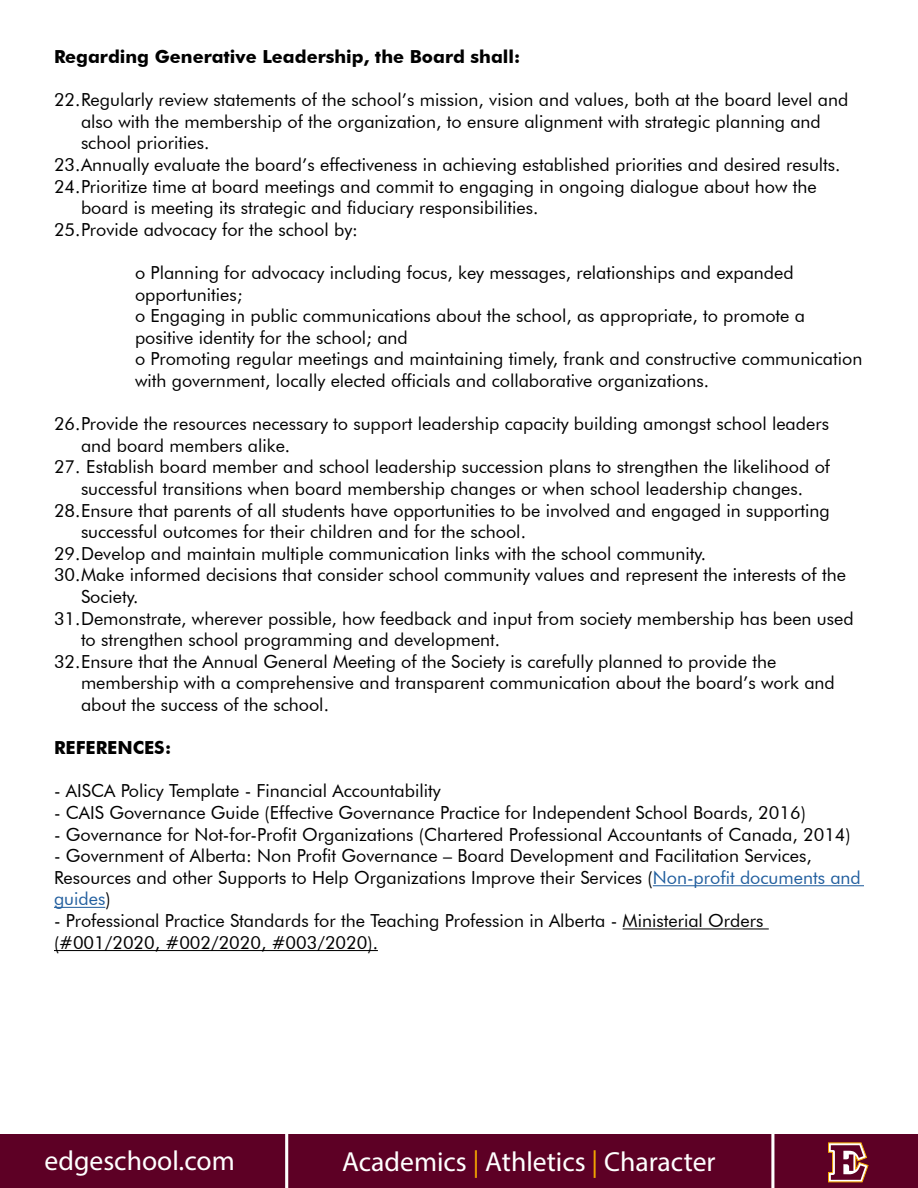
<style>
.page{position:relative;width:918px;height:1188px;background:#fff}
.page>*{position:absolute;margin:0;border:0;box-sizing:border-box;transform-origin:0 0}
.t1{font:27.6px "Myriad Pro";color:#fff}
.t2{font:18px/21.6px "Futura BT";color:#000}
.t3{font:700 18px "Futura BT";color:#000}
.s1{color:#215e9e}
.s2{color:#f4a700}
</style>
<div class="page">
<div style="left:0;top:1135px;width:918px;height:53px;background:#5d0025"></div>
<svg style="left:828px;top:1142px;width:41px;height:40px"></svg>
<hr style="left:285px;top:1130px;width:3px;height:58px;background:#fff">
<hr style="left:771px;top:1130px;width:3px;height:58px;background:#fff">
<hr style="left:653px;top:885px;width:211px;height:1px;background:#215e9e">
<hr style="left:54px;top:907px;width:51px;height:1px;background:#215e9e">
<hr style="left:623px;top:928px;width:146px;height:1px;background:#000">
<hr style="left:54px;top:950px;width:324px;height:1px;background:#000">
<p class="t3" style="left:54px;top:49px;width:468px">Regarding Generative Leadership, the Board shall:</p>
<p class="t2" style="left:81px;top:91px;width:769px;text-indent:-27px">22. Regularly review statements of the school’s mission, vision and values, both at the board level and also with the membership of the organization, to ensure alignment with strategic planning and school priorities.</p>
<p class="t2" style="left:54px;top:155px;width:788px">23. Annually evaluate the board’s effectiveness in achieving established priorities and desired results.</p>
<p class="t2" style="left:81px;top:177px;width:737px;text-indent:-27px">24. Prioritize time at board meetings and commit to engaging in ongoing dialogue about how the board is meeting its strategic and fiduciary responsibilities.</p>
<p class="t2" style="left:54px;top:220px;width:306px">25. Provide advocacy for the school by:</p>
<p class="t2" style="left:135px;top:263px;width:729px">o Planning for advocacy including focus, key messages, relationships and expanded opportunities;<br>o Engaging in public communications about the school, as appropriate, to promote a positive identity for the school; and<br>o Promoting regular meetings and maintaining timely, frank and constructive communication with government, locally elected officials and collaborative organizations.</p>
<p class="t2" style="left:81px;top:415px;width:750px;text-indent:-27px">26. Provide the resources necessary to support leadership capacity building amongst school leaders and board members alike.</p>
<p class="t2" style="left:54px;top:458px;width:778px;text-align:center">27. Establish board member and school leadership succession plans to strengthen the likelihood of successful transitions when board membership changes or when school leadership changes.</p>
<p class="t2" style="left:81px;top:501px;width:750px;text-indent:-27px">28. Ensure that parents of all students have opportunities to be involved and engaged in supporting successful outcomes for their children and for the school.</p>
<p class="t2" style="left:54px;top:544px;width:654px">29. Develop and maintain multiple communication links with the school community.</p>
<p class="t2" style="left:81px;top:566px;width:767px;text-indent:-27px">30. Make informed decisions that consider school community values and represent the interests of the<br>Society.</p>
<p class="t2" style="left:81px;top:609px;width:774px;text-indent:-27px">31. Demonstrate, wherever possible, how feedback and input from society membership has been used to strengthen school programming and development.</p>
<p class="t2" style="left:81px;top:652px;width:755px;text-indent:-27px">32. Ensure that the Annual General Meeting of the Society is carefully planned to provide the membership with a comprehensive and transparent communication about the board’s work and about the success of the school.</p>
<p class="t3" style="left:54px;top:740px;width:119px">REFERENCES:</p>
<p class="t2" style="left:54px;top:782px;width:388px">- AISCA Policy Template - Financial Accountability</p>
<p class="t2" style="left:54px;top:803px;width:753px">- CAIS Governance Guide (Effective Governance Practice for Independent School Boards, 2016)</p>
<p class="t2" style="left:54px;top:825px;width:798px">- Governance for Not-for-Profit Organizations (Chartered Professional Accountants of Canada, 2014)</p>
<p class="t2" style="left:54px;top:847px;width:808px">- Government of Alberta: Non Profit Governance – Board Development and Facilitation Services,<br>Resources and other Supports to Help Organizations Improve their Services (<span class="s1">Non-profit documents and guides</span>)</p>
<p class="t2" style="left:54px;top:911px;width:711px">- Professional Practice Standards for the Teaching Profession in Alberta - Ministerial Orders (#001/2020, #002/2020, #003/2020).</p>
<h1 class="t1" style="left:45px;top:1149px;width:192px">edgeschool.com</h1>
<h1 class="t1" style="left:342px;top:1150px;width:375px">Academics <span class="s2">|</span> Athletics <span class="s2">|</span> Character</h1>
</div>
